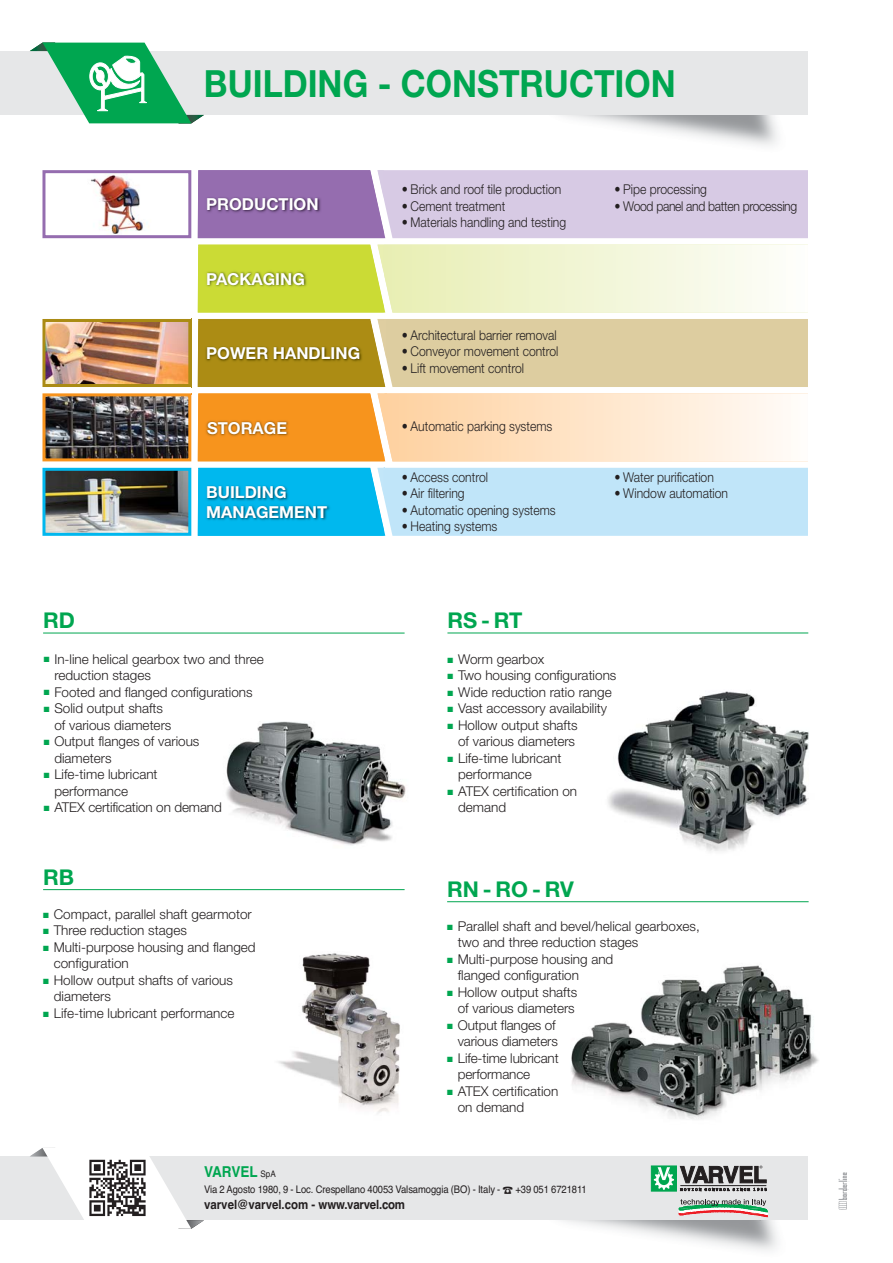
<style>
.page{position:relative;width:893px;height:1263px;background:#fff}
.page>*{position:absolute;margin:0;border:0;box-sizing:border-box;transform-origin:0 0}
.t1{font:700 37.5px "Helvetica Neue";color:#00a650;scale:.9 1}
.t2{font:700 21.75px "Helvetica Neue";color:#00a650}
.t3{font:700 16.5px/19.5px "Helvetica Neue";color:#fff}
.t4{font:700 15px "Helvetica";color:#00a650;scale:.9 1}
.t5{font:300 13.5px/16.5px "Helvetica Neue";color:#231f20}
.t6{font:300 13.5px "Helvetica Neue";color:#231f20;scale:.9 1}
.t7{font:300 13.5px "Helvetica Neue";letter-spacing:-.025em;color:#231f20;scale:.9 1}
.t8{font:700 12.75px "Helvetica";color:#231f20;scale:.9 1}
.t9{font:10.5px "Helvetica";letter-spacing:-.01em;color:#231f20;scale:.9 1}
.s1{color:#00a650}
.s2{font-weight:400;font-size:9px;color:#231f20}
</style>
<div class="page">
<div style="left:0;top:51px;width:807px;height:64px;background:#e6e7e8"></div>
<svg style="left:30px;top:43px;width:174px;height:80px"></svg>
<div style="left:0;top:1156px;width:808px;height:64px;background:#e6e7e8"></div>
<svg style="left:30px;top:1148px;width:174px;height:81px"></svg>
<img style="left:86px;top:1157px;width:62px;height:62px">
<img style="left:838px;top:1173px;width:11px;height:37px">
<img style="left:278px;top:953px;width:122px;height:161px">
<hr style="left:43px;top:889px;width:362px;height:1px;background:#00a650">
<img style="left:226px;top:721px;width:180px;height:125px">
<img style="left:608px;top:691px;width:201px;height:160px">
<img style="left:571px;top:965px;width:248px;height:154px">
<hr style="left:43px;top:633px;width:362px;height:1px;background:#00a650">
<hr style="left:447px;top:901px;width:361px;height:1px;background:#00a650">
<hr style="left:447px;top:633px;width:361px;height:1px;background:#00a650">
<img style="left:90px;top:175px;width:59px;height:59px">
<div style="left:42px;top:170px;width:149px;height:68px;border:3px solid #956daf"></div>
<img style="left:46px;top:323px;width:141px;height:60px">
<div style="left:42px;top:319px;width:149px;height:68px;border:3px solid #aa8b14"></div>
<img style="left:46px;top:397px;width:141px;height:60px">
<div style="left:42px;top:393px;width:149px;height:68px;border:3px solid #f7931d"></div>
<img style="left:46px;top:472px;width:141px;height:60px">
<div style="left:42px;top:468px;width:149px;height:68px;border:3px solid #00b7ee"></div>
<img style="left:191px;top:319px;width:1px;height:68px">
<svg style="left:198px;top:393px;width:610px;height:68px;background:#facc96"></svg>
<img style="left:198px;top:467px;width:186px;height:1px">
<svg style="left:198px;top:468px;width:610px;height:68px;background:#86d4f1"></svg>
<div style="left:384px;top:170px;width:424px;height:68px;background:#d7cae4"></div>
<img style="left:197px;top:209px;width:187px;height:104px">
<img style="left:198px;top:170px;width:186px;height:68px">
<img style="left:377px;top:170px;width:7px;height:29px">
<svg style="left:198px;top:245px;width:610px;height:142px;background:#dad493"></svg>
<svg style="left:650px;top:1165px;width:118px;height:53px"></svg>
<h1 class="t1" style="left:204px;top:70px;width:526px">BUILDING - CONSTRUCTION</h1>
<p class="t3" style="left:206px;top:196px;width:114px">PRODUCTION</p>
<p class="t3" style="left:206px;top:271px;width:100px">PACKAGING</p>
<p class="t3" style="left:206px;top:345px;width:155px">POWER HANDLING</p>
<p class="t3" style="left:207px;top:420px;width:82px">STORAGE</p>
<h2 class="t2" style="left:43px;top:612px;width:33px">RD</h2>
<p class="t3" style="left:206px;top:484px;width:122px">BUILDING<br>MANAGEMENT</p>
<p class="t5" style="left:54px;top:652px;width:211px;text-indent:-11px"><span class="s1">■</span> In-line helical gearbox two and three reduction stages</p>
<p class="t5" style="left:44px;top:685px;width:210px"><span class="s1">■</span> Footed and flanged configurations</p>
<p class="t5" style="left:54px;top:701px;width:119px;text-indent:-11px"><span class="s1">■</span> Solid output shafts of various diameters</p>
<p class="t5" style="left:54px;top:734px;width:147px;text-indent:-11px"><span class="s1">■</span> Output flanges of various diameters</p>
<p class="t5" style="left:54px;top:767px;width:105px;text-indent:-11px"><span class="s1">■</span> Life-time lubricant performance</p>
<p class="t5" style="left:44px;top:800px;width:180px"><span class="s1">■</span> ATEX certification on demand</p>
<h2 class="t2" style="left:43px;top:869px;width:33px">RB</h2>
<p class="t5" style="left:43px;top:907px;width:210px"><span class="s1">■</span> Compact, parallel shaft gearmotor</p>
<p class="t5" style="left:43px;top:923px;width:145px"><span class="s1">■</span> Three reduction stages</p>
<p class="t5" style="left:54px;top:940px;width:203px;text-indent:-11px"><span class="s1">■</span> Multi-purpose housing and flanged configuration</p>
<p class="t5" style="left:54px;top:973px;width:181px;text-indent:-11px"><span class="s1">■</span> Hollow output shafts of various diameters</p>
<p class="t5" style="left:43px;top:1006px;width:193px"><span class="s1">■</span> Life-time lubricant performance</p>
<p class="t6" style="left:402px;top:185px;width:179px">• Brick and roof tile production</p>
<p class="t6" style="left:402px;top:201px;width:116px">• Cement treatment</p>
<p class="t6" style="left:402px;top:218px;width:184px">• Materials handling and testing</p>
<p class="t6" style="left:402px;top:330px;width:174px">• Architectural barrier removal</p>
<p class="t6" style="left:402px;top:347px;width:176px">• Conveyor movement control</p>
<p class="t6" style="left:402px;top:363px;width:137px">• Lift movement control</p>
<p class="t6" style="left:402px;top:421px;width:169px">• Automatic parking systems</p>
<p class="t6" style="left:402px;top:472px;width:97px">• Access control</p>
<p class="t6" style="left:402px;top:489px;width:71px">• Air filtering</p>
<p class="t6" style="left:402px;top:505px;width:172px">• Automatic opening systems</p>
<p class="t6" style="left:402px;top:522px;width:108px">• Heating systems</p>
<h2 class="t2" style="left:447px;top:612px;width:77px">RS-RT</h2>
<p class="t6" style="left:614px;top:185px;width:104px">• Pipe processing</p>
<p class="t7" style="left:614px;top:201px;width:205px">• Wood panel and batten processing</p>
<p class="t6" style="left:614px;top:472px;width:112px">• Water purification</p>
<p class="t6" style="left:614px;top:489px;width:128px">• Window automation</p>
<p class="t5" style="left:447px;top:652px;width:98px"><span class="s1">■</span> Worm gearbox</p>
<p class="t5" style="left:447px;top:669px;width:170px"><span class="s1">■</span> Two housing configurations</p>
<p class="t5" style="left:447px;top:685px;width:166px"><span class="s1">■</span> Wide reduction ratio range</p>
<p class="t5" style="left:447px;top:702px;width:161px"><span class="s1">■</span> Vast accessory availability</p>
<p class="t5" style="left:447px;top:718px;width:132px;text-align:right"><span class="s1">■</span> Hollow output shafts of various diameters</p>
<p class="t5" style="left:458px;top:751px;width:105px;text-indent:-11px"><span class="s1">■</span> Life-time lubricant performance</p>
<p class="t5" style="left:458px;top:784px;width:121px;text-indent:-11px"><span class="s1">■</span> ATEX certification on demand</p>
<h2 class="t2" style="left:447px;top:881px;width:128px">RN-RO-RV</h2>
<p class="t5" style="left:458px;top:919px;width:244px;text-indent:-11px"><span class="s1">■</span> Parallel shaft and bevel/helical gearboxes, two and three reduction stages</p>
<p class="t5" style="left:458px;top:952px;width:157px;text-indent:-11px"><span class="s1">■</span> Multi-purpose housing and flanged configuration</p>
<p class="t5" style="left:447px;top:985px;width:132px;text-align:right"><span class="s1">■</span> Hollow output shafts of various diameters</p>
<p class="t5" style="left:447px;top:1018px;width:112px;text-align:right"><span class="s1">■</span> Output flanges of various diameters</p>
<p class="t5" style="left:458px;top:1051px;width:102px;text-indent:-11px"><span class="s1">■</span> Life-time lubricant performance</p>
<p class="t5" style="left:458px;top:1084px;width:102px;text-indent:-11px"><span class="s1">■</span> ATEX certification on demand</p>
<p class="t4" style="left:204px;top:1166px;width:81px">VARVEL <span class="s2">SpA</span></p>
<p class="t9" style="left:204px;top:1186px;width:331px">Via 2 Agosto 1980, 9 - Loc. Crespellano 40053 Valsamoggia (BO) - Italy -</p>
<p class="t9" style="left:515px;top:1186px;width:81px">+39 051 6721811</p>
<p class="t8" style="left:204px;top:1200px;width:225px">varvel@varvel.com - www.varvel.com</p>
</div>
